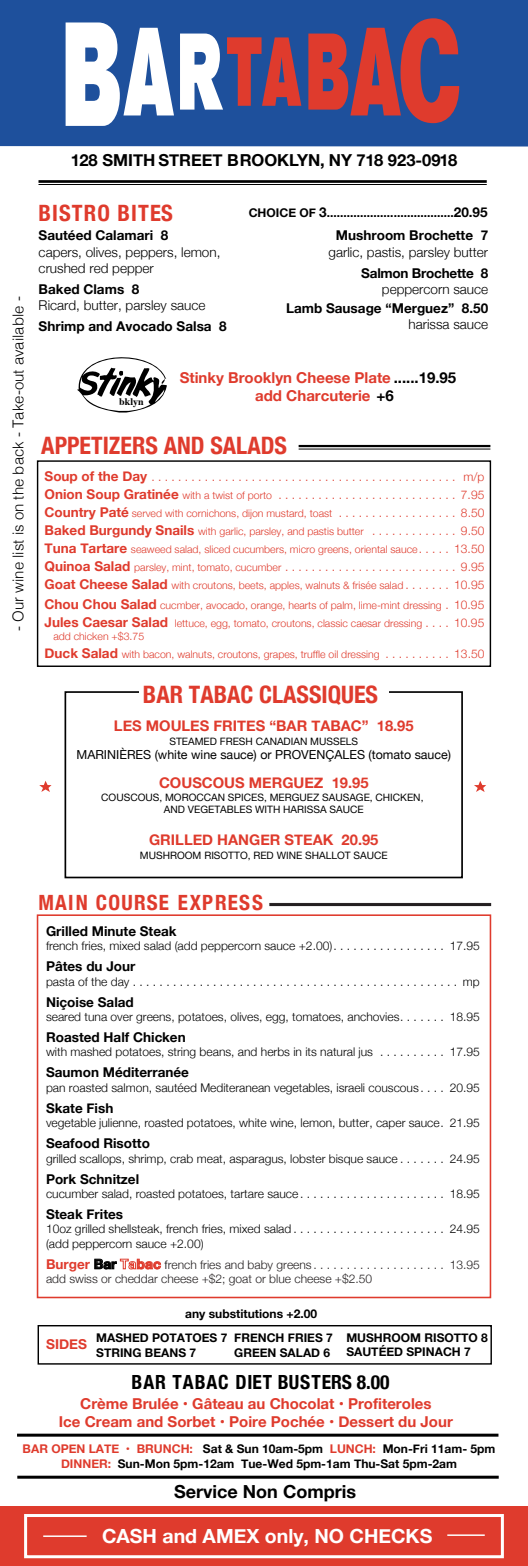
<style>
.page{position:relative;width:528px;height:1566px;background:#fff}
.page>*{position:absolute;margin:0;border:0;box-sizing:border-box;transform-origin:0 0}
.t1{font:700 condensed 24px "Helvetica Neue";color:#df3b2d}
.t2{font:700 condensed 22.5px "Helvetica Neue";letter-spacing:.05em;color:#df3b2d}
.t3{font:700 condensed 21px "Helvetica Neue";letter-spacing:.05em;color:#df3b2d}
.t4{font:700 19.5px "Helvetica Neue";color:#fff}
.t5{font:700 condensed 19.5px "Helvetica Neue";letter-spacing:.05em;color:#000}
.t6{font:700 18px "Helvetica Neue";color:#000}
.t7{font:700 16.5px "Helvetica Neue";color:#000}
.t8{font:700 15px/18px "Helvetica Neue";color:#df3b2d;text-align:center}
.t9{font:300 15px "Helvetica";color:#000}
.t10{font:700 14.7px "Helvetica Neue";color:#df3b2d}
.t11{font:700 13.65px "Helvetica Neue";color:#df3b2d}
.t12{font:700 13.5px "Helvetica Neue";color:#000}
.t13{font:300 13.5px/16.2px "Helvetica Neue";color:#000}
.t14{font:700 13.5px "Helvetica Neue";letter-spacing:-.02em;color:#000}
.t15{font:700 13.5px "Helvetica Neue";color:#df3b2d}
.t16{font:12.45px "Helvetica Neue";color:#000}
.t17{font:300 12px/14.4px "Helvetica Neue";color:#000}
.t18{font:700 12px/14.9px "Helvetica Neue";color:#000}
.t19{font:300 12px/18px "Helvetica Neue";color:#df3b2d}
.t20{font:300 12px/14.4px "Helvetica Neue";color:#231f20}
.t21{font:300 10.5px/18px "Helvetica Neue";color:#df3b2d}
.t22{font:10.2px/12.1px "Helvetica Neue";color:#000;text-align:center}
.t23{font:700 10.05px "Times";color:#000}
.s1{font-size:13.5px}
.s2{color:#000}
.s3{font-weight:700;font-size:13.5px}
.s4{font-size:10.5px}
.s5{font-size:12px}
.s6{font-weight:700;font-size:13.5px;color:#df3b2d}
.s7{color:#df3b2d}
</style>
<div class="page">
<div style="left:64px;top:691px;width:398px;height:187px;border:2px solid #000"></div>
<div style="left:139px;top:680px;width:249px;height:27px;background:#fff"></div>
<hr style="left:298px;top:445px;width:192px;height:2px;background:#000">
<hr style="left:298px;top:449px;width:192px;height:1px;background:#000">
<div style="left:37px;top:460px;width:453px;height:207px;border:1px solid #000"></div>
<div style="left:37px;top:914px;width:453px;height:384px;border:2px solid #df3b2d"></div>
<svg style="left:474px;top:781px;width:11px;height:11px"></svg>
<svg style="left:39px;top:781px;width:12px;height:11px"></svg>
<hr style="left:269px;top:904px;width:221px;height:2px;background:#231f20">
<hr style="left:269px;top:903px;width:221px;height:1px;background:#231f20">
<div style="left:0;top:0;width:527px;height:147px;background:#1e509c"></div>
<svg style="left:65px;top:22px;width:109px;height:104px"></svg>
<svg style="left:180px;top:34px;width:121px;height:76px"></svg>
<svg style="left:308px;top:18px;width:150px;height:105px"></svg>
<div style="left:0;top:1506px;width:527px;height:60px;background:#df3b2d"></div>
<div style="left:24px;top:1514px;width:479px;height:44px;border:3px solid #fff"></div>
<hr style="left:43px;top:1535px;width:43px;height:2px;background:#fff">
<hr style="left:447px;top:1534px;width:37px;height:2px;background:#fff">
<svg style="left:94px;top:1258px;width:67px;height:12px"></svg>
<div style="left:38px;top:1325px;width:453px;height:40px;border:1px solid #000"></div>
<hr style="left:38px;top:180px;width:448px;height:3px;background:#000">
<hr style="left:38px;top:184px;width:448px;height:1px;background:#000">
<svg style="left:77px;top:357px;width:90px;height:56px"></svg>
<hr style="left:17px;top:1476px;width:481px;height:3px;background:#000">
<hr style="left:17px;top:1434px;width:481px;height:3px;background:#000">
<h3 class="t7" style="left:71px;top:147px;width:387px">128 SMITH STREET BROOKLYN, NY 718 923-0918</h3>
<p class="t9" style="left:5px;top:631px;width:337px;rotate:-90deg">- Our wine list is on the back - Take-out available -</p>
<h2 class="t2" style="left:38px;top:195px;width:136px">BISTRO BITES</h2>
<p class="t18" style="left:248px;top:206px;width:240px">CHOICE OF <span class="s1">3</span>......................................<span class="s1">20.95</span></p>
<p class="t12" style="left:39px;top:225px;width:131px">Sautéed Calamari 8</p>
<p class="t13" style="left:39px;top:243px;width:183px">capers, olives, peppers, lemon, crushed red pepper</p>
<p class="t12" style="left:39px;top:278px;width:102px">Baked Clams 8</p>
<p class="t13" style="left:39px;top:296px;width:168px">Ricard, butter, parsley sauce</p>
<p class="t12" style="left:39px;top:316px;width:189px">Shrimp and Avocado Salsa 8</p>
<p class="t12" style="left:335px;top:225px;width:154px">Mushroom Brochette 7</p>
<p class="t13" style="left:328px;top:243px;width:161px">garlic, pastis, parsley butter</p>
<p class="t14" style="left:361px;top:262px;width:128px">Salmon Brochette 8</p>
<p class="t13" style="left:381px;top:280px;width:108px">peppercorn sauce</p>
<p class="t12" style="left:286px;top:298px;width:203px">Lamb Sausage “Merguez” 8.50</p>
<p class="t13" style="left:408px;top:316px;width:81px">harissa sauce</p>
<p class="t23" style="left:119px;top:392px;width:26px">bklyn</p>
<p class="t8" style="left:179px;top:370px;width:278px">Stinky Brooklyn Cheese Plate <span class="s2">......19.95</span></p>
<p class="t8" style="left:255px;top:388px;width:140px">add Charcuterie <span class="s2">+6</span></p>
<h1 class="t1" style="left:41px;top:425px;width:247px">APPETIZERS AND SALADS</h1>
<p class="t19" style="left:44px;top:468px;width:440px"><span class="s3">Soup of the Day</span> . . . . . . . . . . . . . . . . . . . . . . . . . . . . . . . . . . . . . . . . . . . . . . m/p<br><span class="s3">Onion Soup Gratinée</span> <span class="s4">with a twist of porto</span> . . . . . . . . . . . . . . . . . . . . . . . . . . . 7.95</p>
<p class="t21" style="left:44px;top:504px;width:441px;text-align:justify"><span class="s3">Country Paté</span> served with cornichons, dijon mustard, toast <span class="s5">. . . . . . . . . . . . . . . . . . 8.50<br></span><span class="s3">Baked Burgundy Snails</span> with garlic, parsley, and pastis butter <span class="s5">. . . . . . . . . . . . . 9.50<br></span><span class="s3">Tuna Tartare</span> seaweed salad, sliced cucumbers, micro greens, oriental sauce<span class="s5">. . . . . 13.50</span></p>
<p class="t19" style="left:44px;top:558px;width:441px"><span class="s3">Quinoa Salad</span> <span class="s4">parsley, mint, tomato, cucumber</span> . . . . . . . . . . . . . . . . . . . . . . . . . . 9.95</p>
<p class="t21" style="left:44px;top:575px;width:441px;line-height:19.5px"><span class="s3">Goat Cheese Salad</span> with croutons, beets, apples, walnuts &amp; frisée salad <span class="s5">. . . . . . . 10.95<br></span><span class="s3">Chou Chou Salad</span> cucmber, avocado, orange, hearts of palm, lime-mint dressing <span class="s5">. 10.95</span></p>
<p class="t21" style="left:53px;top:616px;width:432px;line-height:13.5px;text-indent:-9px"><span class="s3">Jules Caesar Salad</span> lettuce, egg, tomato, croutons, classic caesar dressing <span class="s5">. . . . 10.95 </span>add chicken +$3.75</p>
<p class="t21" style="left:44px;top:645px;width:441px"><span class="s3">Duck Salad</span> with bacon, walnuts, croutons, grapes, truffle oil dressing <span class="s5">. . . . . . . . . . 13.50</span></p>
<h1 class="t1" style="left:143px;top:674px;width:236px">BAR TABAC CLASSIQUES</h1>
<p class="t10" style="left:114px;top:715px;width:301px">LES MOULES FRITES “BAR TABAC” 18.95</p>
<p class="t22" style="left:169px;top:736px;width:190px">STEAMED FRESH CANADIAN MUSSELS</p>
<p class="t16" style="left:76px;top:746px;width:375px">MARINIÈRES (white wine sauce) or PROVENÇALES (tomato sauce)</p>
<p class="t10" style="left:159px;top:771px;width:211px">COUSCOUS MERGUEZ 19.95</p>
<p class="t22" style="left:101px;top:792px;width:323px">COUSCOUS, MOROCCAN SPICES, MERGUEZ SAUSAGE, CHICKEN,<br>AND VEGETABLES WITH HARISSA SAUCE</p>
<p class="t10" style="left:149px;top:828px;width:230px">GRILLED HANGER STEAK 20.95</p>
<p class="t22" style="left:140px;top:850px;width:249px">MUSHROOM RISOTTO, RED WINE SHALLOT SAUCE</p>
<h3 class="t3" style="left:39px;top:885px;width:226px">MAIN COURSE EXPRESS</h3>
<p class="t12" style="left:46px;top:920px;width:132px">Grilled Minute Steak</p>
<p class="t17" style="left:46px;top:938px;width:435px">french fries, mixed salad (add peppercorn sauce +2.00). . . . . . . . . . . . . . . . . 17.95</p>
<p class="t12" style="left:46px;top:956px;width:91px">Pâtes du Jour</p>
<p class="t17" style="left:46px;top:973px;width:434px">pasta of the day . . . . . . . . . . . . . . . . . . . . . . . . . . . . . . . . . . . . . . . . . . . . . . . . . mp</p>
<p class="t12" style="left:46px;top:991px;width:89px">Niçoise Salad</p>
<p class="t17" style="left:46px;top:1009px;width:434px">seared tuna over greens, potatoes, olives, egg, tomatoes, anchovies. . . . . . . 18.95</p>
<p class="t12" style="left:46px;top:1027px;width:141px">Roasted Half Chicken</p>
<p class="t17" style="left:46px;top:1044px;width:435px">with mashed potatoes, string beans, and herbs in its natural jus . . . . . . . . . . 17.95</p>
<p class="t12" style="left:46px;top:1062px;width:144px">Saumon Méditerranée</p>
<p class="t17" style="left:46px;top:1080px;width:434px">pan roasted salmon, sautéed Mediteranean vegetables, israeli couscous. . . . 20.95</p>
<p class="t12" style="left:46px;top:1097px;width:69px">Skate Fish</p>
<p class="t17" style="left:46px;top:1115px;width:434px">vegetable julienne, roasted potatoes, white wine, lemon, butter, caper sauce. 21.95</p>
<p class="t12" style="left:46px;top:1133px;width:105px">Seafood Risotto</p>
<p class="t17" style="left:46px;top:1150px;width:434px">grilled scallops, shrimp, crab meat, asparagus, lobster bisque sauce . . . . . . . 24.95</p>
<p class="t12" style="left:46px;top:1168px;width:95px">Pork Schnitzel</p>
<p class="t17" style="left:46px;top:1186px;width:434px">cucumber salad, roasted potatoes, tartare sauce . . . . . . . . . . . . . . . . . . . . . . 18.95</p>
<p class="t12" style="left:46px;top:1204px;width:79px">Steak Frites</p>
<p class="t17" style="left:46px;top:1221px;width:435px">10oz grilled shellsteak, french fries, mixed salad . . . . . . . . . . . . . . . . . . . . . . . 24.95 (add peppercorn sauce +2.00)</p>
<p class="t15" style="left:46px;top:1253px;width:72px">Burger <span class="s2">Bar</span></p>
<p class="t20" style="left:46px;top:1257px;width:435px;text-indent:90px"><span class="s6">bac</span> <span class="s2">f</span>rench fries and baby greens . . . . . . . . . . . . . . . . . . . . 13.95 add swiss or cheddar cheese +$2; goat or blue cheese +$2.50</p>
<p class="t18" style="left:185px;top:1306px;width:133px">any substitutions +2.00</p>
<p class="t11" style="left:46px;top:1334px;width:42px">SIDES</p>
<p class="t18" style="left:234px;top:1331px;width:100px;line-height:14.2px">FRENCH FRIES 7<br>GREEN SALAD 6</p>
<p class="t18" style="left:96px;top:1331px;width:132px">MASHED POTATOES 7<br>STRING BEANS 7</p>
<p class="t18" style="left:346px;top:1331px;width:143px;line-height:13.8px">MUSHROOM RISOTTO 8<br>SAUTÉED SPINACH 7</p>
<h3 class="t5" style="left:131px;top:1366px;width:259px">BAR TABAC DIET BUSTERS 8.00</h3>
<p class="t8" style="left:59px;top:1395px;width:395px">Crème Brulée • Gâteau au Chocolat • Profiteroles<br>Ice Cream and Sorbet • Poire Pochée • Dessert du Jour</p>
<p class="t18" style="left:23px;top:1442px;width:474px;line-height:14.4px;text-align:center"><span class="s7">BAR OPEN LATE • BRUNCH:</span> Sat &amp; Sun 10am-5pm <span class="s7">LUNCH:</span> Mon-Fri 11am- 5pm<br><span class="s7">DINNER:</span> Sun-Mon 5pm-12am Tue-Wed 5pm-1am Thu-Sat 5pm-2am</p>
<h3 class="t6" style="left:174px;top:1478px;width:183px">Service Non Compris</h3>
<h3 class="t4" style="left:102px;top:1521px;width:331px">CASH and AMEX only, NO CHECKS</h3>
</div>
